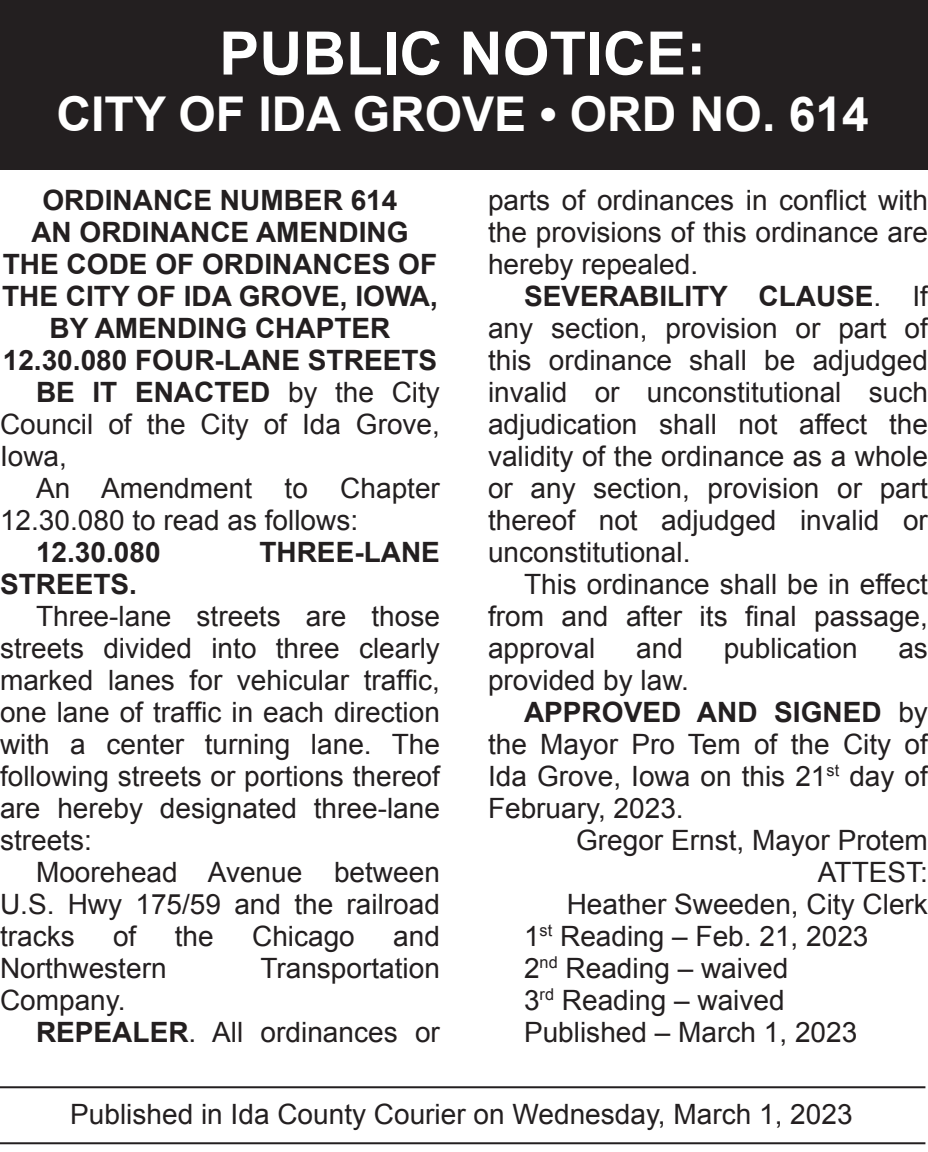
<style>
.page{position:relative;width:928px;height:1152px;background:#fff}
.page>*{position:absolute;margin:0;border:0;box-sizing:border-box;transform-origin:0 0}
.t1{font:700 60px "Arial";color:#fff}
.t2{font:700 48px "Arial";color:#fff}
.Legal_Body{font:28px/32px "Arial";color:#231f20;text-align:justify}
.Legal_Body-2{font:700 28px/32px "Arial";color:#231f20;text-align:center}
.s1{font-weight:700}
</style>
<div class="page">
<hr style="left:0;top:1086px;width:925px;height:2px;background:#231f20">
<hr style="left:0;top:1142px;width:925px;height:2px;background:#231f20">
<div style="left:0;top:0;width:927px;height:170px;background:#231f20"></div>
<p class="t1" style="left:219px;top:14px;width:488px">PUBLIC NOTICE:</p>
<p class="t2" style="left:57px;top:82px;width:813px">CITY OF IDA GROVE • ORD NO. 614</p>
<p class="Legal_Body-2" style="left:42px;top:185px;width:356px">ORDINANCE NUMBER 614</p>
<p class="Legal_Body-2" style="left:2px;top:217px;width:437px">AN ORDINANCE AMENDING<br>THE CODE OF ORDINANCES OF<br>THE CITY OF IDA GROVE, IOWA,</p>
<p class="Legal_Body-2" style="left:3px;top:313px;width:436px">BY AMENDING CHAPTER<br>12.30.080 FOUR-LANE STREETS</p>
<p class="Legal_Body" style="left:0;top:376px;width:441px;text-indent:36px"><span class="s1">BE IT ENACTED</span> by the City Council of the City of Ida Grove, Iowa,</p>
<p class="Legal_Body" style="left:0;top:472px;width:441px;text-indent:36px">An Amendment to Chapter<br>12.30.080 to read as follows:</p>
<p class="Legal_Body-2" style="left:36px;top:537px;width:126px">12.30.080</p>
<p class="Legal_Body-2" style="left:259px;top:537px;width:182px">THREE-LANE</p>
<p class="Legal_Body-2" style="left:0;top:569px;width:138px">STREETS.</p>
<p class="Legal_Body" style="left:0;top:600px;width:441px;text-indent:36px">Three-lane streets are those streets divided into three clearly marked lanes for vehicular traffic, one lane of traffic in each direction with a center turning lane. The following streets or portions thereof are hereby designated three-lane streets:</p>
<p class="Legal_Body" style="left:0;top:856px;width:441px;text-indent:36px">Moorehead Avenue between U.S. Hwy 175/59 and the railroad tracks</p>
<p class="Legal_Body" style="left:113px;top:920px;width:25px">of</p>
<p class="Legal_Body" style="left:175px;top:920px;width:40px">the</p>
<p class="Legal_Body" style="left:252px;top:920px;width:104px">Chicago</p>
<p class="Legal_Body" style="left:393px;top:920px;width:48px">and</p>
<p class="Legal_Body" style="left:0;top:952px;width:168px">Northwestern</p>
<p class="Legal_Body" style="left:260px;top:952px;width:181px">Transportation</p>
<p class="Legal_Body" style="left:0;top:984px;width:127px">Company.</p>
<p class="Legal_Body" style="left:36px;top:1016px;width:405px"><span class="s1">REPEALER</span>. All ordinances or</p>
<p class="Legal_Body" style="left:488px;top:184px;width:441px">parts of ordinances in conflict with the provisions of this ordinance are hereby repealed.</p>
<p class="Legal_Body" style="left:488px;top:280px;width:441px;text-indent:36px"><span class="s1">SEVERABILITY CLAUSE</span>. If any section, provision or part of this ordinance shall be adjudged invalid or unconstitutional such adjudication shall not affect the validity of the ordinance as a whole or any section, provision or part thereof not adjudged invalid or unconstitutional.</p>
<p class="Legal_Body" style="left:488px;top:568px;width:441px;text-indent:36px">This ordinance shall be in effect from and after its final passage, approval</p>
<p class="Legal_Body" style="left:636px;top:632px;width:48px">and</p>
<p class="Legal_Body" style="left:723px;top:632px;width:135px">publication</p>
<p class="Legal_Body" style="left:898px;top:632px;width:31px">as</p>
<p class="Legal_Body" style="left:488px;top:664px;width:202px">provided by law.</p>
<p class="Legal_Body" style="left:488px;top:696px;width:441px;text-indent:36px"><span class="s1">APPROVED AND SIGNED</span> by the Mayor Pro Tem of the City of Ida Grove, Iowa on this 21<sup>st</sup> day of February, 2023.</p>
<p class="Legal_Body" style="left:576px;top:824px;width:353px">Gregor Ernst, Mayor Protem</p>
<p class="Legal_Body" style="left:817px;top:856px;width:111px">ATTEST:</p>
<p class="Legal_Body" style="left:566px;top:888px;width:363px">Heather Sweeden, City Clerk</p>
<p class="Legal_Body" style="left:524px;top:920px;width:346px">1<sup>st</sup> Reading – Feb. 21, 2023</p>
<p class="Legal_Body" style="left:524px;top:952px;width:266px">2<sup>nd</sup> Reading – waived</p>
<p class="Legal_Body" style="left:524px;top:984px;width:262px">3<sup>rd</sup> Reading – waived</p>
<p class="Legal_Body" style="left:524px;top:1016px;width:335px">Published – March 1, 2023</p>
<p class="Legal_Body" style="left:70px;top:1099px;width:783px">Published in Ida County Courier on Wednesday, March 1, 2023</p>
</div>
